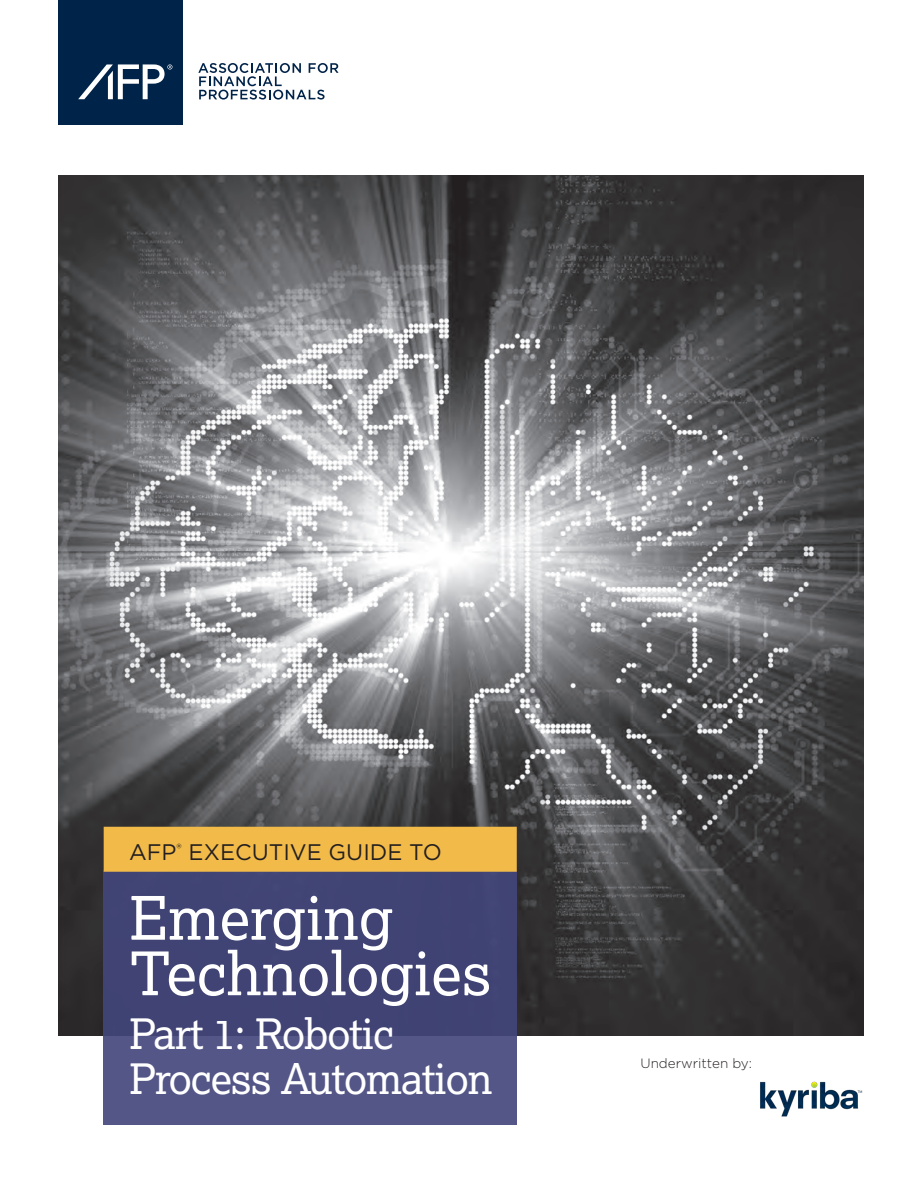
<style>
.page{position:relative;width:918px;height:1188px;background:#fff}
.page>*{position:absolute;margin:0;border:0;box-sizing:border-box;transform-origin:0 0}
.Guide_Title{font:60px/55.5px "Lexia";color:#fff}
.Guide_Title-2{font:42px "Lexia";letter-spacing:-.025em;color:#fff}
.AFP_Executive_Guide{font:22.5px "Gotham";color:#231f20}
.t1{font:300 13.5px "Gotham";color:#231f20}
</style>
<div class="page">
<img style="left:58px;top:176px;width:806px;height:859px">
<div style="left:58px;top:0;width:124px;height:124px;background:#002349"></div>
<svg style="left:78px;top:64px;width:94px;height:35px"></svg>
<svg style="left:198px;top:63px;width:141px;height:37px"></svg>
<div style="left:104px;top:870px;width:413px;height:255px;background:linear-gradient(to right,#474a7a,#464a7a)"></div>
<div style="left:104px;top:827px;width:413px;height:45px;background:#f2bb49"></div>
<img style="left:760px;top:1081px;width:103px;height:36px">
<p class="AFP_Executive_Guide" style="left:129px;top:838px;width:314px">AFP<sup>®</sup> EXECUTIVE GUIDE TO</p>
<p class="Guide_Title" style="left:130px;top:889px;width:363px">Emerging<br>Technologies</p>
<p class="Guide_Title-2" style="left:130px;top:1008px;width:266px">Part 1: Robotic</p>
<p class="Guide_Title-2" style="left:130px;top:1052px;width:365px">Process Automation</p>
<p class="t1" style="left:640px;top:1055px;width:113px">Underwritten by:</p>
</div>
